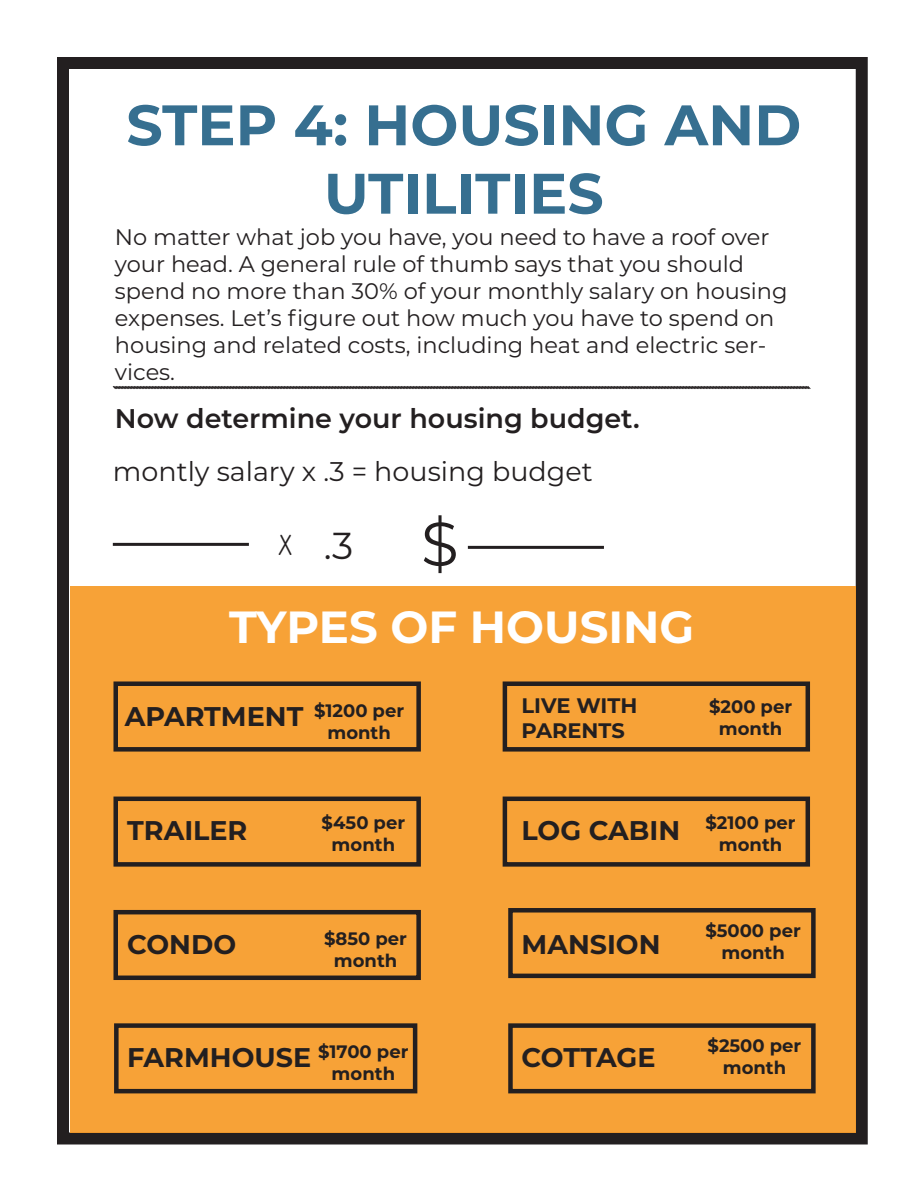
<style>
.page{position:relative;width:918px;height:1188px;background:#fff}
.page>*{position:absolute;margin:0;border:0;box-sizing:border-box;transform-origin:0 0}
.t1{font:700 57px/68.4px "Montserrat";color:#366f90;text-align:center}
.t2{font:700 45px "Montserrat";color:#fff}
.t3{font:37.5px "Montserrat";color:#231f20}
.t4{font:600 27px/53.1px "Montserrat";color:#231f20}
.t5{font:700 27px "Montserrat";color:#231f20}
.t6{font:22.5px/27px "Montserrat";color:#231f20}
.t7{font:700 21px/25.2px "Montserrat";color:#231f20}
.t8{font:700 18px/21.6px "Montserrat";color:#231f20;text-align:center}
.s1{font-weight:400}
.s2{font-family:"Please write me a song";font-size:40.5px}
.s3{font-size:61.5px}
</style>
<div class="page">
<div style="left:57px;top:57px;width:811px;height:1087px;border:12px solid #231f20"></div>
<div style="left:70px;top:586px;width:786px;height:546px;background:#f7a237"></div>
<div style="left:113px;top:681px;width:308px;height:71px;border:4px solid #231f20"></div>
<svg style="left:112px;top:386px;width:699px;height:3px;background:#4d4a4a"></svg>
<hr style="left:113px;top:543px;width:136px;height:3px;background:#231f20">
<hr style="left:468px;top:546px;width:136px;height:3px;background:#231f20">
<div style="left:113px;top:910px;width:308px;height:70px;border:4px solid #231f20"></div>
<div style="left:113px;top:797px;width:308px;height:70px;border:4px solid #231f20"></div>
<div style="left:114px;top:1023px;width:303px;height:70px;border:4px solid #231f20"></div>
<div style="left:503px;top:681px;width:307px;height:71px;border:4px solid #231f20"></div>
<div style="left:503px;top:797px;width:307px;height:70px;border:4px solid #231f20"></div>
<div style="left:508px;top:908px;width:308px;height:70px;border:4px solid #231f20"></div>
<div style="left:508px;top:1023px;width:308px;height:70px;border:4px solid #231f20"></div>
<p class="t1" style="left:126px;top:88px;width:676px">STEP 4: HOUSING AND<br>UTILITIES</p>
<p class="t6" style="left:115px;top:223px;width:674px">No matter what job you have, you need to have a roof over your head. A general rule of thumb says that you should spend no more than 30% of your monthly salary on housing expenses. Let’s figure out how much you have to spend on housing and related costs, including heat and electric ser&shy;vices.</p>
<p class="t4" style="left:113px;top:390px;width:528px">Now determine your housing budget. <span class="s1">montly salary x .3 = housing budget</span></p>
<p class="t3" style="left:279px;top:520px;width:181px"><span class="s2">x</span> .3 <span class="s3">$</span></p>
<p class="t2" style="left:229px;top:595px;width:467px">TYPES OF HOUSING</p>
<p class="t5" style="left:125px;top:697px;width:180px">APARTMENT</p>
<p class="t8" style="left:314px;top:699px;width:92px">$1200 per month</p>
<p class="t7" style="left:522px;top:692px;width:117px">LIVE WITH<br>PARENTS</p>
<p class="t8" style="left:709px;top:695px;width:85px">$200 per month</p>
<p class="t5" style="left:127px;top:811px;width:122px">TRAILER</p>
<p class="t8" style="left:322px;top:811px;width:85px">$450 per month</p>
<p class="t5" style="left:522px;top:811px;width:160px">LOG CABIN</p>
<p class="t8" style="left:706px;top:811px;width:92px">$2100 per month</p>
<p class="t5" style="left:127px;top:925px;width:111px">CONDO</p>
<p class="t8" style="left:324px;top:927px;width:84px">$850 per month</p>
<p class="t5" style="left:522px;top:925px;width:140px">MANSION</p>
<p class="t8" style="left:705px;top:919px;width:97px">$5000 per month</p>
<p class="t5" style="left:127px;top:1038px;width:186px">FARMHOUSE</p>
<p class="t8" style="left:318px;top:1040px;width:92px">$1700 per month</p>
<p class="t5" style="left:522px;top:1038px;width:135px">COTTAGE</p>
<p class="t8" style="left:708px;top:1034px;width:95px">$2500 per month</p>
</div>
